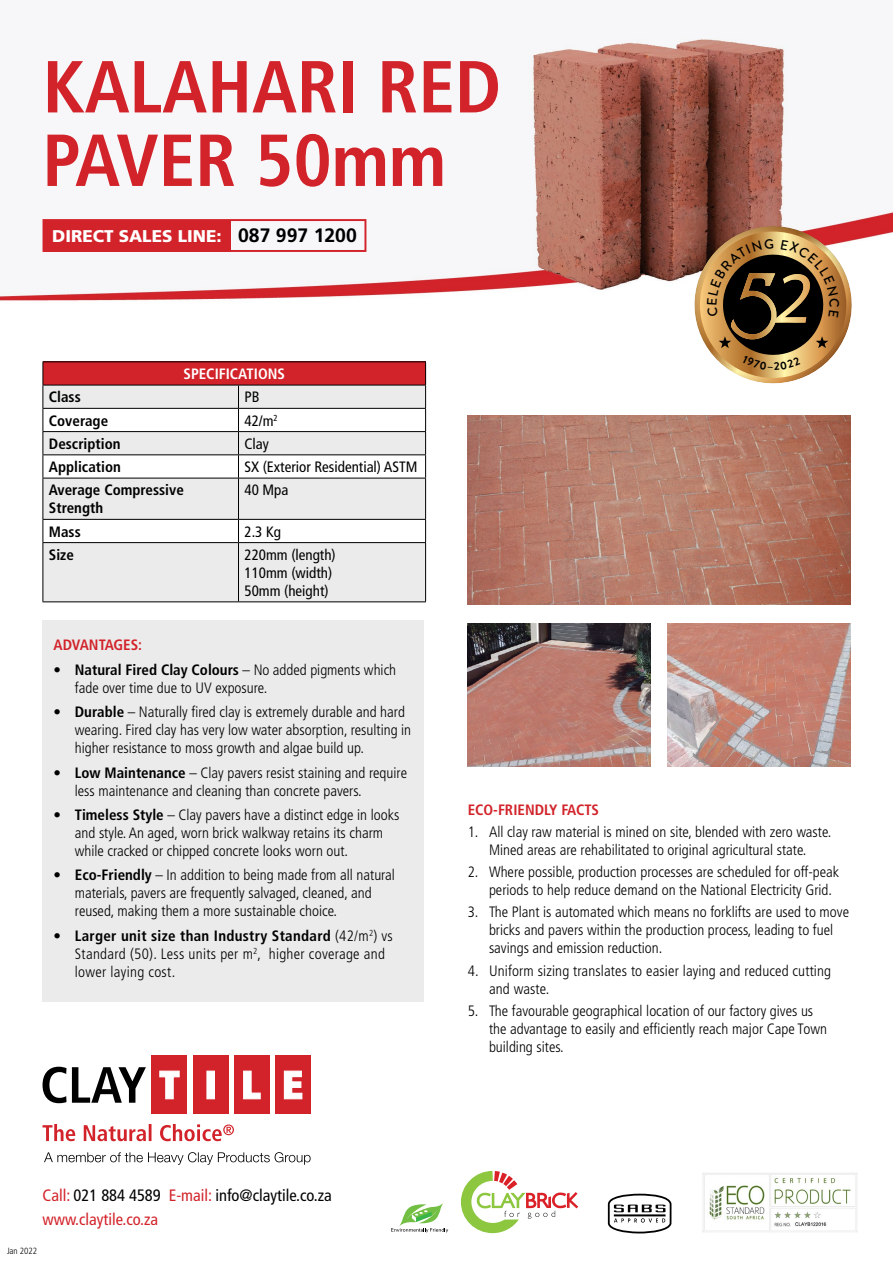
<style>
.page{position:relative;width:893px;height:1263px;background:#fff}
.page>*{position:absolute;margin:0;border:0;box-sizing:border-box;transform-origin:0 0}
.t1{font:700 condensed 73.5px/73.5px "Frutiger LT Std";color:#d2232a}
.t2{font:900 16.95px "Frutiger LT Std";color:#fff}
.t3{font:condensed 16.5px/24px "Frutiger LT Std";color:#d2232a}
.t4{font:300 condensed 15px/18px "Frutiger LT Std";color:#000}
.t5{font:300 condensed 15px/18px "Frutiger LT Std";letter-spacing:.02em;color:#000}
.t6{font:condensed 15px/18px "Frutiger LT Std";color:#000}
.t7{font:700 condensed 15px/18px "Frutiger LT Std";color:#000}
.t8{font:700 condensed 15px "Frutiger LT Std";color:#d2232a}
.t9{font:700 condensed 15px "Frutiger LT Std";color:#fff}
.t10{font:300 condensed 9px "Frutiger LT Std";color:#000}
.s1{font-weight:700;font-size:19.35px;color:#000}
.s2{font-weight:700}
.s3{color:#000}
</style>
<div class="page">
<img style="left:0;top:38px;width:851px;height:567px">
<div style="left:43px;top:621px;width:381px;height:381px;background:#ebebec"></div>
<div style="left:43px;top:362px;width:383px;height:23px;background:#d2232a"></div>
<svg style="left:44px;top:386px;width:381px;height:215px;fill:#ebebec"></svg>
<hr style="left:43px;top:361px;width:195px;height:1px;background:#000">
<hr style="left:238px;top:361px;width:188px;height:1px;background:#000">
<hr style="left:43px;top:385px;width:195px;height:1px;background:#000">
<hr style="left:238px;top:385px;width:188px;height:1px;background:#000">
<hr style="left:43px;top:408px;width:195px;height:1px;background:#000">
<hr style="left:238px;top:408px;width:188px;height:1px;background:#000">
<hr style="left:43px;top:431px;width:195px;height:1px;background:#000">
<hr style="left:238px;top:431px;width:188px;height:1px;background:#000">
<hr style="left:43px;top:454px;width:195px;height:1px;background:#000">
<svg style="left:43px;top:362px;width:1px;height:116px"></svg>
<hr style="left:238px;top:454px;width:188px;height:1px;background:#000">
<svg style="left:238px;top:385px;width:1px;height:93px"></svg>
<svg style="left:425px;top:362px;width:1px;height:116px"></svg>
<hr style="left:43px;top:478px;width:195px;height:1px;background:#000">
<hr style="left:43px;top:478px;width:1px;height:41px;background:#000">
<hr style="left:238px;top:478px;width:188px;height:1px;background:#000">
<hr style="left:238px;top:478px;width:1px;height:41px;background:#000">
<hr style="left:425px;top:478px;width:1px;height:41px;background:#000">
<hr style="left:43px;top:519px;width:195px;height:1px;background:#000">
<svg style="left:43px;top:520px;width:1px;height:22px"></svg>
<hr style="left:238px;top:519px;width:188px;height:1px;background:#000">
<svg style="left:238px;top:520px;width:1px;height:22px"></svg>
<svg style="left:425px;top:520px;width:1px;height:22px"></svg>
<hr style="left:43px;top:542px;width:195px;height:1px;background:#000">
<hr style="left:43px;top:543px;width:1px;height:58px;background:#000">
<hr style="left:238px;top:542px;width:188px;height:1px;background:#000">
<hr style="left:238px;top:543px;width:1px;height:58px;background:#000">
<hr style="left:425px;top:543px;width:1px;height:58px;background:#000">
<hr style="left:43px;top:601px;width:195px;height:1px;background:#000">
<hr style="left:238px;top:601px;width:188px;height:1px;background:#000">
<svg style="left:43px;top:1067px;width:103px;height:36px"></svg>
<div style="left:152px;top:1055px;width:35px;height:59px;background:#d2232a"></div>
<div style="left:193px;top:1055px;width:35px;height:59px;background:#d2232a"></div>
<div style="left:234px;top:1055px;width:35px;height:59px;background:#d2232a"></div>
<div style="left:276px;top:1055px;width:35px;height:59px;background:#d2232a"></div>
<svg style="left:159px;top:1070px;width:21px;height:30px"></svg>
<div style="left:206px;top:1070px;width:9px;height:29px;background:#fff;border:1px solid #fff"></div>
<svg style="left:243px;top:1070px;width:18px;height:30px"></svg>
<svg style="left:283px;top:1070px;width:20px;height:30px"></svg>
<svg style="left:44px;top:1152px;width:267px;height:13px"></svg>
<svg style="left:43px;top:1124px;width:191px;height:17px"></svg>
<img style="left:468px;top:415px;width:382px;height:189px">
<img style="left:468px;top:624px;width:183px;height:142px">
<img style="left:667px;top:624px;width:183px;height:142px">
<img style="left:703px;top:1173px;width:154px;height:59px">
<svg style="left:608px;top:1194px;width:63px;height:39px"></svg>
<svg style="left:461px;top:1171px;width:117px;height:62px"></svg>
<svg style="left:391px;top:1203px;width:57px;height:29px"></svg>
<div style="left:44px;top:220px;width:187px;height:31px;background:#d2232a"></div>
<div style="left:43px;top:219px;width:323px;height:33px;border:2px solid #d2232a"></div>
<svg style="left:651px;top:179px;width:242px;height:247px"></svg>
<svg style="left:684px;top:216px;width:178px;height:178px"></svg>
<h1 class="t1" style="left:43px;top:50px;width:460px">KALAHARI RED<br>PAVER 50mm</h1>
<p class="t2" style="left:52px;top:225px;width:306px">DIRECT SALES LINE: <span class="s1">087 997 1200</span></p>
<p class="t9" style="left:184px;top:365px;width:103px">SPECIFICATIONS</p>
<p class="t7" style="left:49px;top:388px;width:33px">Class</p>
<p class="t6" style="left:244px;top:388px;width:16px">PB</p>
<p class="t7" style="left:49px;top:411px;width:61px">Coverage</p>
<p class="t6" style="left:244px;top:411px;width:35px">42/m<sup>2</sup></p>
<p class="t7" style="left:49px;top:435px;width:73px">Description</p>
<p class="t6" style="left:244px;top:435px;width:26px">Clay</p>
<p class="t7" style="left:49px;top:458px;width:73px">Application</p>
<p class="t6" style="left:244px;top:458px;width:174px">SX (Exterior Residential) ASTM</p>
<p class="t7" style="left:49px;top:481px;width:137px">Average Compressive<br>Strength</p>
<p class="t6" style="left:244px;top:481px;width:45px">40 Mpa</p>
<p class="t7" style="left:49px;top:522px;width:33px">Mass</p>
<p class="t6" style="left:244px;top:522px;width:38px">2.3 Kg</p>
<p class="t7" style="left:49px;top:546px;width:27px">Size</p>
<p class="t6" style="left:244px;top:546px;width:93px">220mm (length)<br>110mm (width)<br>50mm (height)</p>
<p class="t8" style="left:54px;top:636px;width:90px">ADVANTAGES:</p>
<p class="t4" style="left:75px;top:661px;width:323px;text-indent:-21px">• <span class="s2">Natural Fired Clay Colours</span> – No added pigments which fade over time due to UV exposure.</p>
<p class="t4" style="left:75px;top:703px;width:338px;text-indent:-21px">• <span class="s2">Durable</span> – Naturally fired clay is extremely durable and hard wearing. Fired clay has very low water absorption, resulting in higher resistance to moss growth and algae build up.</p>
<p class="t4" style="left:75px;top:763px;width:334px;text-indent:-21px">• <span class="s2">Low Maintenance</span> – Clay pavers resist staining and require less maintenance and cleaning than concrete pavers.</p>
<p class="t4" style="left:75px;top:806px;width:326px;text-indent:-21px">• <span class="s2">Timeless Style</span> – Clay pavers have a distinct edge in looks and style. An aged, worn brick walkway retains its charm while cracked or chipped concrete looks worn out.</p>
<p class="t4" style="left:75px;top:866px;width:322px;text-indent:-21px">• <span class="s2">Eco-Friendly</span> – In addition to being made from all natural materials, pavers are frequently salvaged, cleaned, and reused, making them a more sustainable choice.</p>
<p class="t5" style="left:75px;top:927px;width:319px;text-indent:-21px">• <span class="s2">Larger unit size than Industry Standard</span> (42/m<sup>2</sup>) vs<br>Standard (50). Less units per m<sup>2</sup>, higher coverage and lower laying cost.</p>
<p class="t8" style="left:468px;top:800px;width:133px">ECO-FRIENDLY FACTS</p>
<p class="t4" style="left:468px;top:823px;width:365px;text-align:center">1. All clay raw material is mined on site, blended with zero waste.<br>Mined areas are rehabilitated to original agricultural state.</p>
<p class="t4" style="left:489px;top:863px;width:352px;text-indent:-21px">2. Where possible, production processes are scheduled for off-peak periods to help reduce demand on the National Electricity Grid.</p>
<p class="t4" style="left:489px;top:903px;width:362px;text-indent:-21px">3. The Plant is automated which means no forklifts are used to move bricks and pavers within the production process, leading to fuel savings and emission reduction.</p>
<p class="t4" style="left:489px;top:961px;width:344px;text-indent:-21px">4. Uniform sizing translates to easier laying and reduced cutting and waste.</p>
<p class="t4" style="left:489px;top:1002px;width:340px;text-indent:-21px">5. The favourable geographical location of our factory gives us the advantage to easily and efficiently reach major Cape Town building sites.</p>
<p class="t3" style="left:43px;top:1184px;width:291px">Call: <span class="s3">021 884 4589</span> E-mail: <span class="s3">info@claytile.co.za </span>www.claytile.co.za</p>
<p class="t10" style="left:7px;top:1246px;width:32px">Jan 2022</p>
</div>
